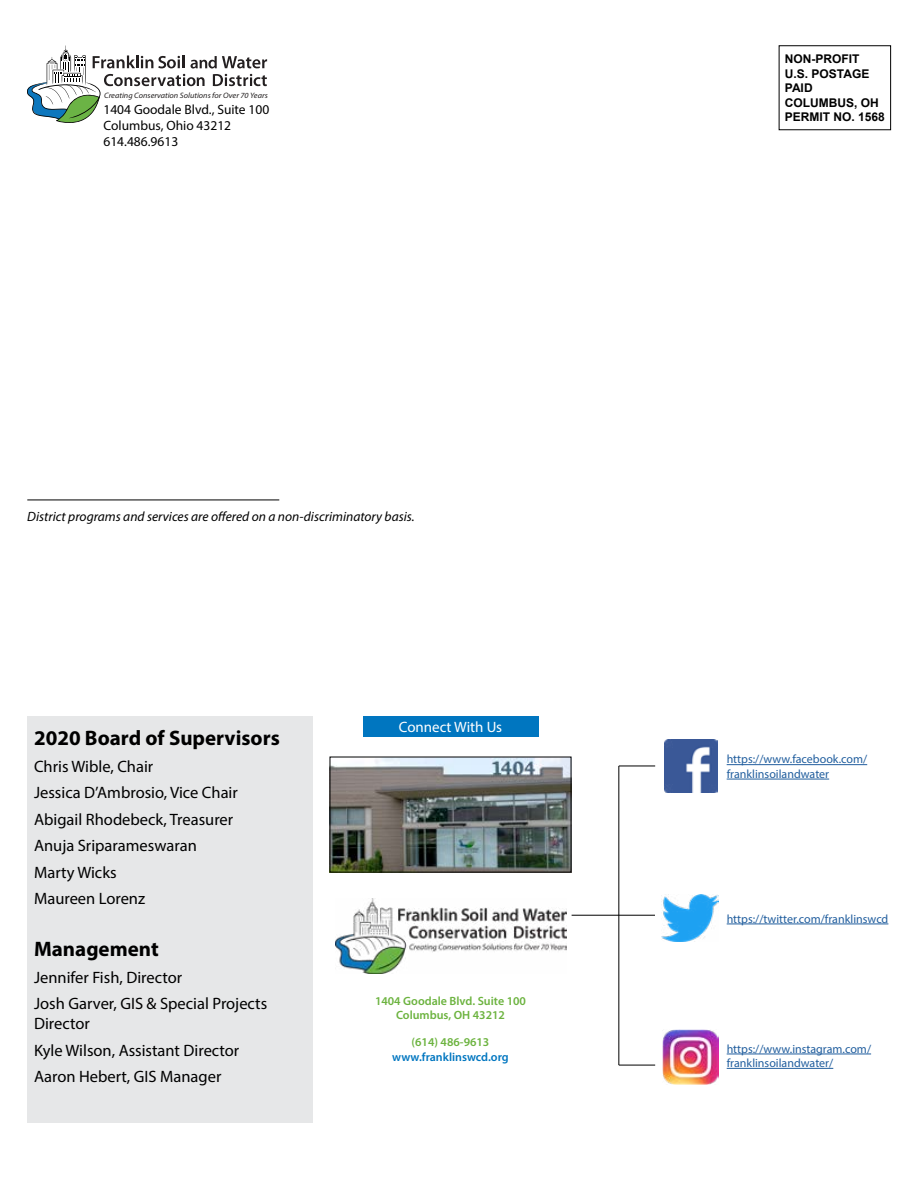
<style>
.page{position:relative;width:918px;height:1188px;background:#fff}
.page>*{position:absolute;margin:0;border:0;box-sizing:border-box;transform-origin:0 0}
.t1{font:700 21px "Myriad Pro";color:#000}
.t2{font:16.5px/26.5px "Myriad Pro";color:#000}
.t3{font:15px "Myriad Pro";color:#fff}
.t4{font:italic 13.5px "Myriad Pro";color:#000}
.t5{font:13.5px/16.2px "Myriad Pro";color:#000}
.t6{font:12px/14.4px "Myriad Pro";color:#215e9e}
.t7{font:600 12px/14.4px "Myriad Pro";color:#6cb33f;text-align:center}
.t8{font:700 12px/14.4px "Arial";color:#000}
.t9{font:600 12px "Myriad Pro";color:#0076c0}
.t10{font:italic 7.8px "Myriad Pro";color:#221f1f;scale:1.06 1}
</style>
<div class="page">
<img style="left:664px;top:739px;width:53px;height:54px">
<hr style="left:727px;top:764px;width:140px;height:1px;background:#215e9e">
<hr style="left:727px;top:779px;width:102px;height:1px;background:#215e9e">
<img style="left:661px;top:895px;width:58px;height:47px">
<hr style="left:727px;top:924px;width:161px;height:1px;background:#215e9e">
<hr style="left:727px;top:1054px;width:144px;height:1px;background:#215e9e">
<hr style="left:727px;top:1068px;width:106px;height:1px;background:#215e9e">
<img style="left:663px;top:1029px;width:55px;height:56px">
<img style="left:332px;top:759px;width:237px;height:111px">
<div style="left:363px;top:716px;width:176px;height:20px;background:#0076c0"></div>
<img style="left:335px;top:899px;width:231px;height:74px">
<hr style="left:572px;top:915px;width:47px;height:1px;background:#000">
<hr style="left:619px;top:766px;width:1px;height:299px;background:#000">
<hr style="left:619px;top:766px;width:36px;height:1px;background:#000">
<hr style="left:619px;top:915px;width:36px;height:1px;background:#000">
<hr style="left:619px;top:1065px;width:36px;height:1px;background:#000">
<div style="left:27px;top:716px;width:285px;height:406px;background:#e6e7e8"></div>
<div style="left:779px;top:45px;width:112px;height:85px;border:1px solid #000"></div>
<svg style="left:27px;top:45px;width:240px;height:78px"></svg>
<hr style="left:27px;top:500px;width:252px;height:1px;background:#000">
<p class="t10" style="left:104px;top:90px;width:156px">Creating Conservation Solutions for Over 70 Years</p>
<p class="t5" style="left:103px;top:101px;width:167px">1404 Goodale Blvd., Suite 100<br>Columbus, Ohio 43212<br>614.486.9613</p>
<p class="t4" style="left:27px;top:508px;width:389px">District programs and services are offered on a non-discriminatory basis.</p>
<p class="t1" style="left:34px;top:724px;width:247px">2020 Board of Supervisors</p>
<p class="t2" style="left:34px;top:753px;width:205px">Chris Wible, Chair<br>Jessica D’Ambrosio, Vice Chair<br>Abigail Rhodebeck, Treasurer<br>Anuja Sriparameswaran<br>Marty Wicks<br>Maureen Lorenz</p>
<p class="t1" style="left:34px;top:935px;width:126px">Management</p>
<p class="t2" style="left:34px;top:964px;width:235px">Jennifer Fish, Director<br>Josh Garver, GIS &amp; Special Projects</p>
<p class="t2" style="left:34px;top:1010px;width:207px">Director<br>Kyle Wilson, Assistant Director<br>Aaron Hebert, GIS Manager</p>
<p class="t3" style="left:399px;top:717px;width:105px">Connect With Us</p>
<p class="t7" style="left:375px;top:993px;width:152px">1404 Goodale Blvd. Suite 100<br>Columbus, OH 43212</p>
<p class="t7" style="left:412px;top:1035px;width:79px">(614) 486-9613</p>
<p class="t9" style="left:392px;top:1049px;width:118px">www.franklinswcd.org</p>
<p class="t8" style="left:785px;top:52px;width:101px">NON-PROFIT<br>U.S. POSTAGE<br>PAID<br>COLUMBUS, OH<br>PERMIT NO. 1568</p>
<p class="t6" style="left:727px;top:752px;width:142px">https://www.facebook.com/ franklinsoilandwater</p>
<p class="t6" style="left:727px;top:911px;width:163px">https://twitter.com/franklinswcd</p>
<p class="t6" style="left:727px;top:1041px;width:146px">https://www.instagram.com/ franklinsoilandwater/</p>
</div>
